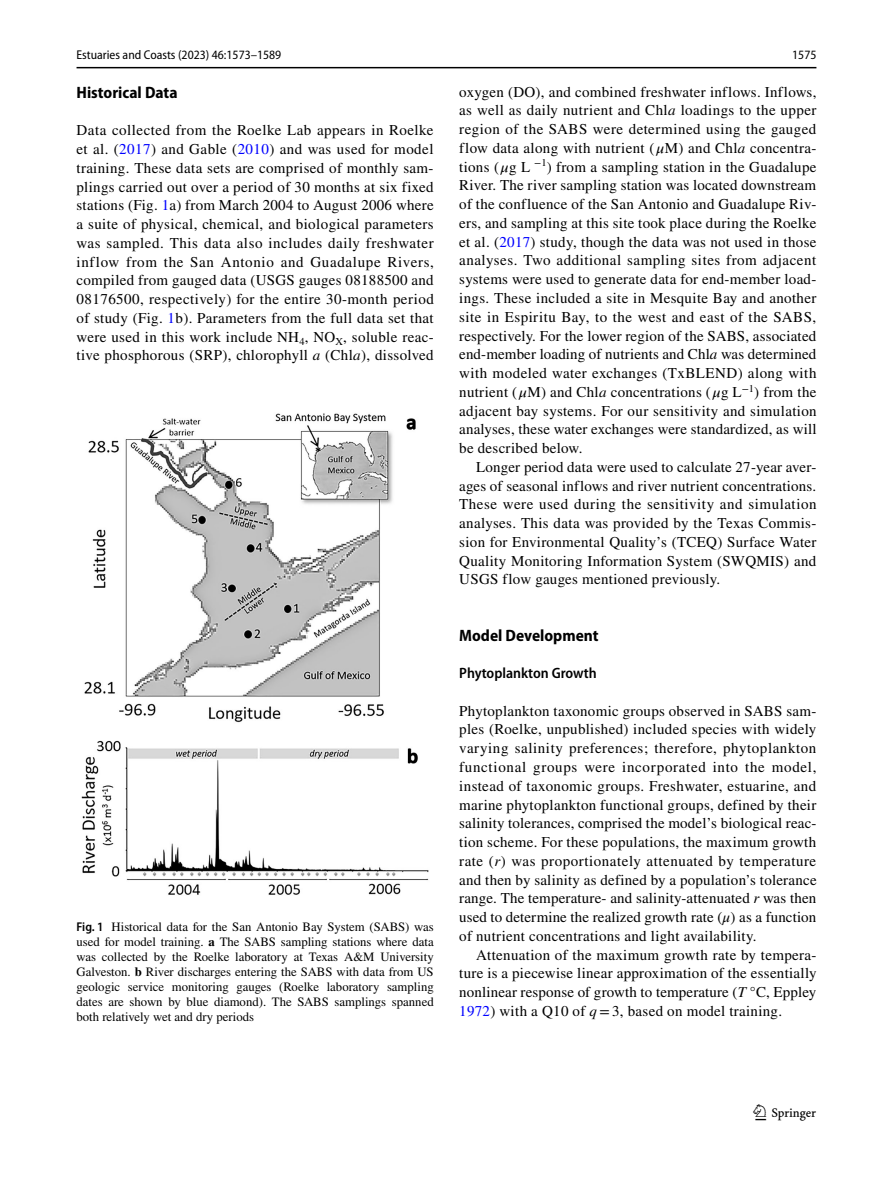
<style>
.page{position:relative;width:893px;height:1187px;background:#fff}
.page>*{position:absolute;margin:0;border:0;box-sizing:border-box;transform-origin:0 0}
.t1{font:22.5px "Springnew Regular 3";color:#000}
.t2{font:700 semi-condensed 16.5px "Myriad Pro";color:#000}
.t3{font:15px/18.8px "STIX";letter-spacing:.02em;color:#000;text-align:justify}
.t4{font:600 semi-condensed 15px "Myriad Pro";color:#000}
.t5{font:12.75px/15px "STIX";color:#000;text-align:justify}
.t6{font:semi-condensed 12.75px "Myriad Pro";color:#000}
.s1{color:#00f}
.s2{font-style:italic}
.s3{font-family:"Myriad Pro";font-weight:600;font-stretch:semi-condensed}
.s4{font-weight:700}
.s5{font-family:"STIX Math";font-style:italic}
.s6{font-family:"STIX Math Italic 2"}
.s7{font-family:"STIX Math Italic 3"}
.s8{font-family:"STIX Math Italic 4"}
.s9{font-family:"STIX Math"}
</style>
<div class="page">
<hr style="left:77px;top:67px;width:739px;height:1px;background:#000">
<img style="left:81px;top:413px;width:348px;height:482px">
<p class="t6" style="left:77px;top:48px;width:206px">Estuaries and Coasts (2023) 46:1573–1589</p>
<p class="t6" style="left:792px;top:48px;width:26px">1575</p>
<p class="t2" style="left:77px;top:83px;width:102px">Historical Data</p>
<p class="t3" style="left:77px;top:122px;width:359px">Data collected from the Roelke Lab appears in Roelke et al. (<span class="s1">2017</span>) and Gable (<span class="s1">2010</span>) and was used for model training. These data sets are comprised of monthly sam&shy;plings carried out over a period of 30 months at six fixed stations (Fig. <span class="s1">1</span>a) from March 2004 to August 2006 where a suite of physical, chemical, and biological parameters was sampled. This data also includes daily freshwater inflow from the San Antonio and Guadalupe Rivers, compiled from gauged data (USGS gauges 08188500 and 08176500, respectively) for the entire 30-month period of study (Fig. <span class="s1">1</span>b). Parameters from the full data set that were used in this work include NH<sub>4</sub>, NO<sub>X</sub>, soluble reac&shy;tive phosphorous (SRP), chlorophyll <span class="s2">a</span> (Chl<span class="s2">a</span>), dissolved</p>
<p class="t5" style="left:77px;top:919px;width:359px"><span class="s3">Fig. 1</span> Historical data for the San Antonio Bay System (SABS) was used for model training. <span class="s4">a</span> The SABS sampling stations where data was collected by the Roelke laboratory at Texas A&amp;M University Galveston. <span class="s4">b</span> River discharges entering the SABS with data from US geologic service monitoring gauges (Roelke laboratory sampling dates are shown by blue diamond). The SABS samplings spanned both relatively wet and dry periods</p>
<p class="t3" style="left:459px;top:83px;width:359px">oxygen (DO), and combined freshwater inflows. Inflows, as well as daily nutrient and Chl<span class="s2">a</span> loadings to the upper region of the SABS were determined using the gauged flow data along with nutrient (<span class="s5">𝜇</span>M) and Chl<span class="s2">a</span> concentra&shy;tions (<span class="s6">𝜇</span>g L <sup>−</sup><sup>1</sup>) from a sampling station in the Guadalupe River. The river sampling station was located downstream of the confluence of the San Antonio and Guadalupe Riv&shy;ers, and sampling at this site took place during the Roelke et al. (<span class="s1">2017</span>) study, though the data was not used in those analyses. Two additional sampling sites from adjacent systems were used to generate data for end-member load&shy;ings. These included a site in Mesquite Bay and another site in Espiritu Bay, to the west and east of the SABS, respectively. For the lower region of the SABS, associated end-member loading of nutrients and Chl<span class="s2">a</span> was determined with modeled water exchanges (TxBLEND) along with nutrient (<span class="s7">𝜇</span>M) and Chl<span class="s2">a</span> concentrations (<span class="s8">𝜇</span>g <span class="s9">L</span><sup>−</sup><sup>1</sup>) from the adjacent bay systems. For our sensitivity and simulation analyses, these water exchanges were standardized, as will be described below.</p>
<p class="t3" style="left:459px;top:458px;width:359px;text-indent:17px">Longer period data were used to calculate 27-year aver&shy;ages of seasonal inflows and river nutrient concentrations.<br>These were used during the sensitivity and simulation analyses. This data was provided by the Texas Commis&shy;sion for Environmental Quality’s (TCEQ) Surface Water Quality Monitoring Information System (SWQMIS) and USGS flow gauges mentioned previously.</p>
<p class="t2" style="left:459px;top:626px;width:141px">Model Development</p>
<p class="t4" style="left:459px;top:665px;width:139px">Phytoplankton Growth</p>
<p class="t3" style="left:459px;top:702px;width:359px">Phytoplankton taxonomic groups observed in SABS sam&shy;ples (Roelke, unpublished) included species with widely varying salinity preferences; therefore, phytoplankton functional groups were incorporated into the model, instead of taxonomic groups. Freshwater, estuarine, and marine phytoplankton functional groups, defined by their salinity tolerances, comprised the model’s biological reac&shy;tion scheme. For these populations, the maximum growth rate (<span class="s2">r</span>) was proportionately attenuated by temperature and then by salinity as defined by a population’s tolerance range. The temperature- and salinity-attenuated <span class="s2">r</span> was then used to determine the realized growth rate (<span class="s2">μ</span>) as a function of nutrient concentrations and light availability.</p>
<p class="t3" style="left:459px;top:946px;width:359px;text-indent:17px">Attenuation of the maximum growth rate by tempera&shy;ture is a piecewise linear approximation of the essentially nonlinear response of growth to temperature (<span class="s2">T</span> °C, Eppley <span class="s1">1972</span>) with a Q10 of <span class="s2">q</span>=3, based on model training.</p>
<h1 class="t1" style="left:755px;top:1104px;width:62px">1 3</h1>
</div>
